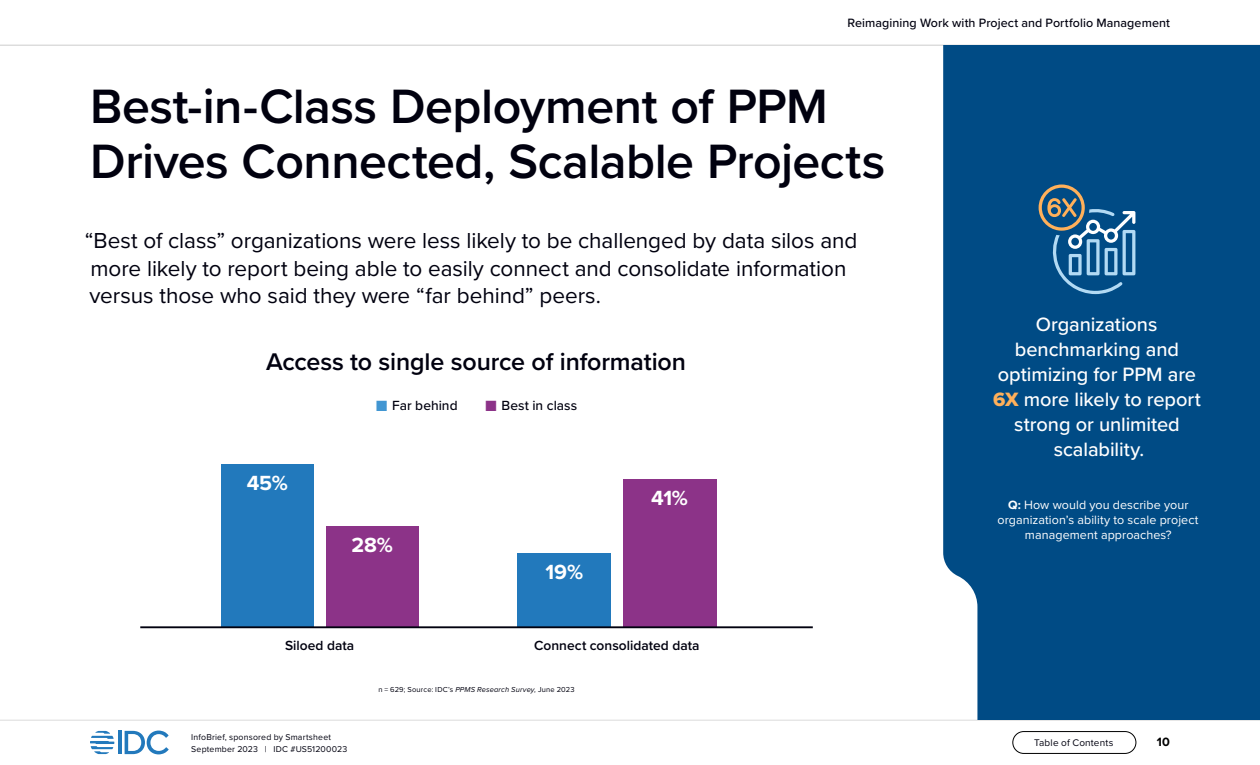
<style>
.page{position:relative;width:1260px;height:765px;background:#fff}
.page>*{position:absolute;margin:0;border:0;box-sizing:border-box;transform-origin:0 0}
.t1{font:600 50px/55px "Proxima Nova";letter-spacing:-.01em;color:#01010f}
.t2{font:600 25px "Proxima Nova";letter-spacing:-.005em;color:#01010f}
.t3{font:22.5px/27.5px "Proxima Nova";letter-spacing:-.005em;color:#01010f}
.t4{font:700 21.25px "Proxima Nova";letter-spacing:-.005em;color:#fff}
.t5{font:500 20px/25px "Proxima Nova";letter-spacing:-.005em;color:#fff;text-align:center}
.t6{font:600 13.75px "Proxima Nova";letter-spacing:.005em;color:#01010f}
.t7{font:500 13.75px "Proxima Nova";color:#01010f}
.t8{font:12.5px/15px "Proxima Nova";letter-spacing:.005em;color:#fff;text-align:center}
.t9{font:500 12.5px "Proxima Nova";letter-spacing:.005em;color:#01010f}
.t10{font:700 12.5px "Proxima Nova";color:#000}
.t11{font:10px "Proxima Nova";letter-spacing:.015em;color:#01010f}
.t12{font:8.75px/12.5px "Proxima Nova";letter-spacing:.02em;color:#01010f}
.t13{font:7.5px "Proxima Nova";letter-spacing:.025em;color:#01010f}
.s1{font-weight:400;font-size:17.88px;color:#4196d2}
.s2{font-weight:400;font-size:17.88px;color:#8c3388}
.s3{font-style:italic}
.s4{font-family:"Proxima Nova Extrabld";font-weight:400;color:#ffb05a}
.s5{font-weight:700}
</style>
<div class="page">
<hr style="left:0;top:720px;width:1260px;height:1px;background:#dbdbdb">
<hr style="left:118px;top:731px;width:4px;height:23px;background:#2279bc">
<svg style="left:125px;top:731px;width:44px;height:23px"></svg>
<svg style="left:90px;top:731px;width:24px;height:23px"></svg>
<div style="left:1013px;top:731px;width:123px;height:23px;border:1px solid #000;border-radius:11px"></div>
<hr style="left:0;top:45px;width:1260px;height:1px;background:#ccc">
<div style="left:943px;top:45px;width:317px;height:675px;background:#004b85"></div>
<div style="left:326px;top:526px;width:93px;height:101px;background:#8c3388"></div>
<div style="left:221px;top:464px;width:93px;height:163px;background:#2279bc"></div>
<div style="left:623px;top:479px;width:93px;height:148px;background:#8c3388"></div>
<div style="left:518px;top:553px;width:93px;height:74px;background:#2279bc"></div>
<hr style="left:140px;top:626px;width:673px;height:2px;background:#01010f">
<svg style="left:1039px;top:185px;width:96px;height:109px;background:#366e97"></svg>
<p class="t9" style="left:847px;top:14px;width:324px">Reimagining Work with Project and Portfolio Management</p>
<h1 class="t1" style="left:90px;top:78px;width:797px">Best-in-Class Deployment of PPM<br>Drives Connected, Scalable Projects</h1>
<p class="t3" style="left:85px;top:226px;width:774px">“Best of class” organizations were less likely to be challenged by data silos and more likely to report being able to easily connect and consolidate information versus those who said they were “far behind” peers.</p>
<p class="t2" style="left:266px;top:343px;width:422px">Access to single source of information</p>
<p class="t7" style="left:376px;top:395px;width:83px"><span class="s1">■</span> Far behind</p>
<p class="t7" style="left:485px;top:395px;width:94px"><span class="s2">■</span> Best in class</p>
<p class="t4" style="left:247px;top:467px;width:43px">45%</p>
<p class="t4" style="left:352px;top:529px;width:43px">28%</p>
<p class="t6" style="left:285px;top:635px;width:71px">Siloed data</p>
<p class="t4" style="left:546px;top:556px;width:39px">19%</p>
<p class="t4" style="left:651px;top:482px;width:38px">41%</p>
<p class="t6" style="left:534px;top:635px;width:167px">Connect consolidated data</p>
<p class="t12" style="left:191px;top:730px;width:158px">InfoBrief, sponsored by Smartsheet<br>September 2023 | IDC #US51200023</p>
<p class="t13" style="left:379px;top:684px;width:198px">n = 629; Source: IDC’s <span class="s3">PPMS Research Survey,</span> June 2023</p>
<p class="t5" style="left:993px;top:311px;width:209px">Organizations benchmarking and optimizing for PPM are<br><span class="s4">6X</span> more likely to report strong or unlimited scalability.</p>
<p class="t8" style="left:998px;top:497px;width:203px"><span class="s5">Q:</span> How would you describe your organization’s ability to scale project management approaches?</p>
<p class="t11" style="left:1034px;top:735px;width:81px">Table of Contents</p>
<p class="t10" style="left:1157px;top:733px;width:15px">10</p>
</div>
